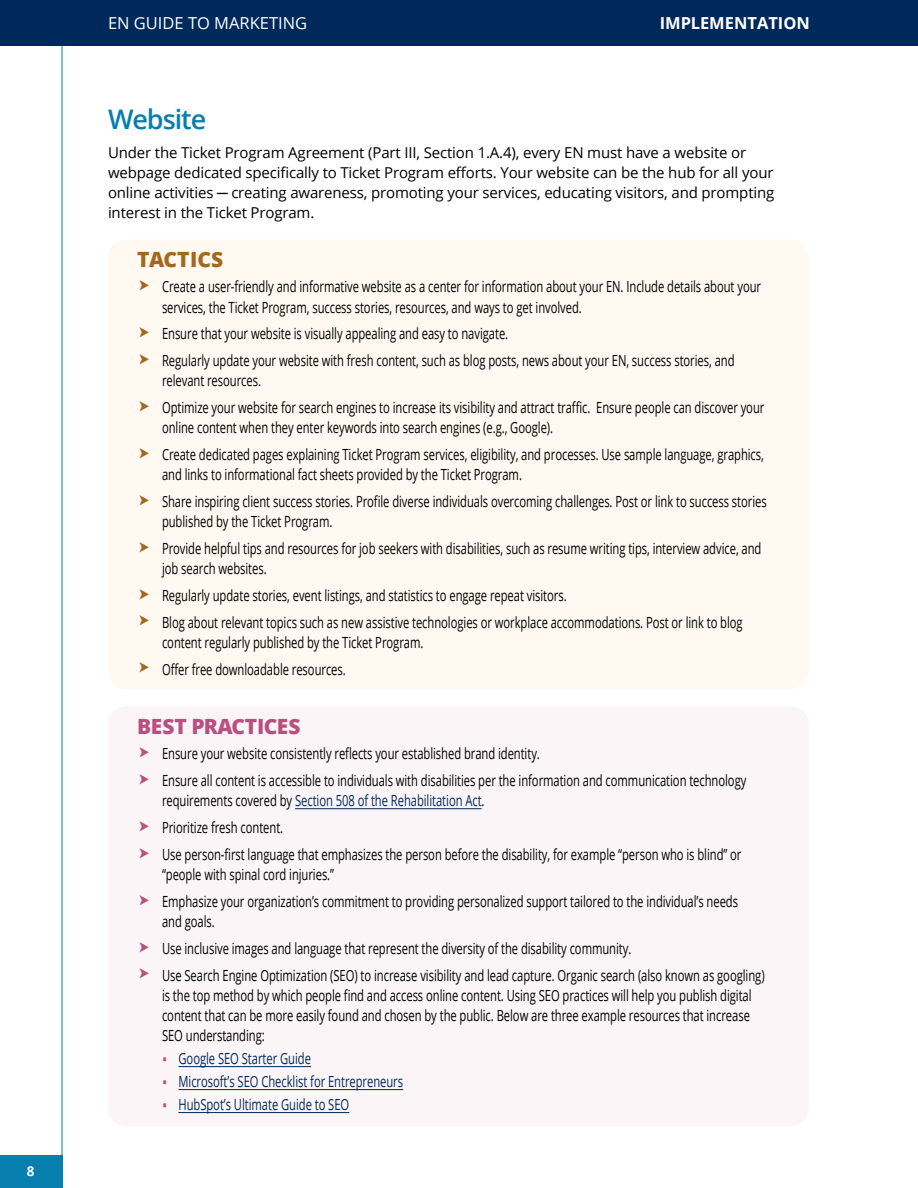
<style>
.page{position:relative;width:918px;height:1188px;background:#fff}
.page>*{position:absolute;margin:0;border:0;box-sizing:border-box;transform-origin:0 0}
.Heading_3{font:600 27px "Open Sans";letter-spacing:-.04em;color:#067faf}
.Best_Practices_Subhead{font:800 21px "Open Sans";letter-spacing:-.015em;color:#b95082}
.Tactics_Subhead{font:800 21px "Open Sans";letter-spacing:.005em;color:#a4671c}
.t1{font:16.5px "Open Sans";color:#fff}
.t2{font:700 16.5px "Open Sans";color:#fff}
.t3{font:15.3px/20.2px "Open Sans";letter-spacing:-.005em;color:#000;scale:.73 1}
.t4{font:15.3px "Open Sans";letter-spacing:-.005em;color:#00295b;scale:.73 1}
.Body{font:15px/20.2px "Open Sans";letter-spacing:-.01em;color:#000}
.t5{font:700 13.5px "Open Sans";color:#fff}
.s1{font-family:"Arial"}
.s2{color:#00295b}
.s3{color:#b95082}
</style>
<div class="page">
<div style="left:0;top:1156px;width:62px;height:32px;background:#067faf"></div>
<hr style="left:62px;top:0;width:1px;height:1188px;background:#067faf">
<div style="left:1px;top:0;width:917px;height:45px;background:#00295b"></div>
<div style="left:108px;top:706px;width:700px;height:420px;background:#fbf5f8;border-radius:18px"></div>
<div style="left:108px;top:240px;width:700px;height:449px;background:#fff9f1;border-radius:18px"></div>
<hr style="left:295px;top:808px;width:187px;height:1px;background:#00295b">
<hr style="left:178px;top:1066px;width:133px;height:1px;background:#00295b">
<hr style="left:178px;top:1089px;width:225px;height:1px;background:#00295b">
<hr style="left:178px;top:1112px;width:171px;height:1px;background:#00295b">
<p class="t5" style="left:27px;top:1162px;width:9px">8</p>
<p class="t1" style="left:108px;top:12px;width:201px">EN GUIDE TO MARKETING</p>
<p class="t2" style="left:660px;top:12px;width:152px">IMPLEMENTATION</p>
<h3 class="Heading_3" style="left:108px;top:100px;width:100px">Website</h3>
<p class="Body" style="left:108px;top:142px;width:668px">Under the Ticket Program Agreement (Part III, Section 1.A.4), every EN must have a website or webpage dedicated specifically to Ticket Program efforts. Your website can be the hub for all your online activities <span class="s1">─</span> creating awareness, promoting your services, educating visitors, and prompting interest in the Ticket Program.</p>
<p class="Tactics_Subhead" style="left:137px;top:243px;width:88px">TACTICS</p>
<p class="t3" style="left:162px;top:276px;width:822px">Create a user-friendly and informative website as a center for information about your EN. Include details about your services, the Ticket Program, success stories, resources, and ways to get involved.</p>
<p class="t3" style="left:162px;top:323px;width:476px">Ensure that your website is visually appealing and easy to navigate.</p>
<p class="t3" style="left:162px;top:350px;width:786px">Regularly update your website with fresh content, such as blog posts, news about your EN, success stories, and relevant resources.</p>
<p class="t3" style="left:162px;top:397px;width:827px">Optimize your website for search engines to increase its visibility and attract traffic. Ensure people can discover your online content when they enter keywords into search engines (e.g., Google).</p>
<p class="t3" style="left:162px;top:444px;width:826px">Create dedicated pages explaining Ticket Program services, eligibility, and processes. Use sample language, graphics, and links to informational fact sheets provided by the Ticket Program.</p>
<p class="t3" style="left:162px;top:491px;width:830px">Share inspiring client success stories. Profile diverse individuals overcoming challenges. Post or link to success stories published by the Ticket Program.</p>
<p class="t3" style="left:162px;top:538px;width:823px">Provide helpful tips and resources for job seekers with disabilities, such as resume writing tips, interview advice, and job search websites.</p>
<p class="t3" style="left:162px;top:585px;width:556px">Regularly update stories, event listings, and statistics to engage repeat visitors.</p>
<p class="t3" style="left:162px;top:612px;width:797px">Blog about relevant topics such as new assistive technologies or workplace accommodations. Post or link to blog content regularly published by the Ticket Program.</p>
<p class="t3" style="left:162px;top:659px;width:253px">Offer free downloadable resources.</p>
<p class="Best_Practices_Subhead" style="left:137px;top:710px;width:165px">BEST PRACTICES</p>
<p class="t3" style="left:162px;top:743px;width:519px">Ensure your website consistently reflects your established brand identity.</p>
<p class="t3" style="left:162px;top:770px;width:802px">Ensure all content is accessible to individuals with disabilities per the information and communication technology requirements covered by <span class="s2">Section 508 of the Rehabilitation Act</span>.</p>
<p class="t3" style="left:162px;top:817px;width:168px">Prioritize fresh content.</p>
<p class="t3" style="left:162px;top:844px;width:795px">Use person-first language that emphasizes the person before the disability, for example “person who is blind” or “people with spinal cord injuries.”</p>
<p class="t3" style="left:162px;top:891px;width:791px">Emphasize your organization’s commitment to providing personalized support tailored to the individual’s needs and goals.</p>
<p class="t3" style="left:162px;top:938px;width:645px">Use inclusive images and language that represent the diversity of the disability community.</p>
<p class="t3" style="left:162px;top:965px;width:827px">Use Search Engine Optimization (SEO) to increase visibility and lead capture. Organic search (also known as googling) is the top method by which people find and access online content. Using SEO practices will help you publish digital content that can be more easily found and chosen by the public. Below are three example resources that increase SEO understanding:</p>
<p class="t4" style="left:162px;top:1048px;width:206px"><span class="s3">◾</span> Google SEO Starter Guide</p>
<p class="t4" style="left:162px;top:1071px;width:332px"><span class="s3">◾</span> Microsoft’s SEO Checklist for Entrepreneurs</p>
<p class="t4" style="left:162px;top:1094px;width:258px"><span class="s3">◾</span> HubSpot’s Ultimate Guide to SEO</p>
</div>
